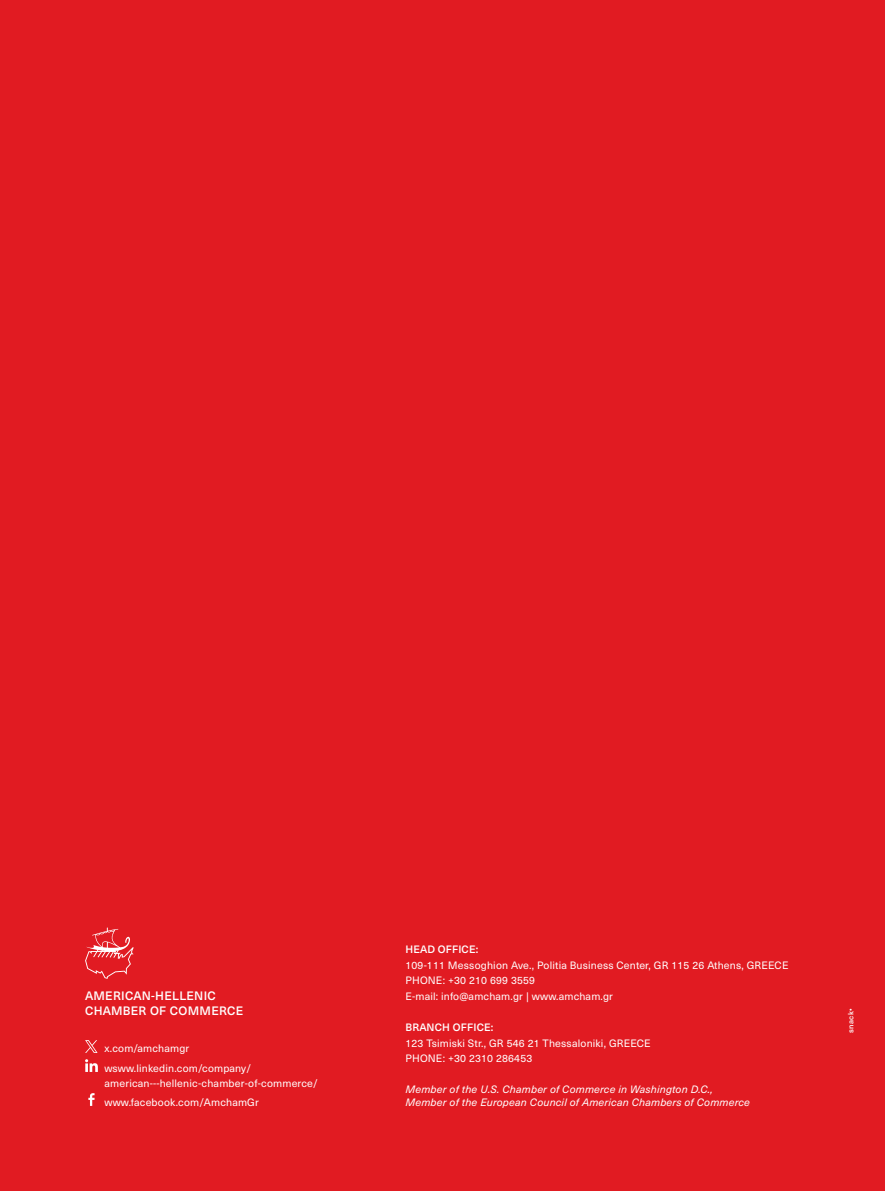
<style>
.page{position:relative;width:885px;height:1191px;background:#fff}
.page>*{position:absolute;margin:0;border:0;box-sizing:border-box;transform-origin:0 0}
.t1{font:500 12px/15.6px "Neue Haas Unica W1 G";letter-spacing:.025em;color:#fff}
.t2{font:10.5px/15.6px "Neue Haas Unica W1 G";letter-spacing:.015em;color:#fff}
.t3{font:italic 10.5px/12.1px "Neue Haas Unica W1 G";letter-spacing:.015em;color:#fff}
.t4{font:500 10.5px "Neue Haas Unica W1 G";letter-spacing:.015em;color:#fff}
.t5{font:500 7.5px "Neue Haas Unica W1 G";letter-spacing:.06em;color:#fff}
</style>
<div class="page">
<div style="left:0;top:0;width:884px;height:1191px;background:#e11b22"></div>
<svg style="left:88px;top:1093px;width:7px;height:13px"></svg>
<svg style="left:85px;top:1059px;width:13px;height:13px"></svg>
<svg style="left:85px;top:927px;width:49px;height:52px"></svg>
<svg style="left:85px;top:1040px;width:13px;height:13px"></svg>
<p class="t1" style="left:85px;top:986px;width:160px">AMERICAN-HELLENIC<br>CHAMBER OF COMMERCE</p>
<p class="t2" style="left:104px;top:1038px;width:148px;line-height:19.2px">x.com/amchamgr wsww.linkedin.com/company/</p>
<p class="t2" style="left:104px;top:1072px;width:215px;line-height:19.2px">american---hellenic-chamber-of-commerce/ www.facebook.com/AmchamGr</p>
<p class="t4" style="left:405px;top:941px;width:74px">HEAD OFFICE:</p>
<p class="t2" style="left:405px;top:956px;width:384px">109-111 Messoghion Ave., Politia Business Center, GR 115 26 Athens, GREECE<br>PHONE: +30 210 699 3559<br>E-mail: info@amcham.gr | www.amcham.gr</p>
<p class="t4" style="left:405px;top:1019px;width:89px">BRANCH OFFICE:</p>
<p class="t2" style="left:405px;top:1034px;width:247px">123 Tsimiski Str., GR 546 21 Thessaloniki, GREECE<br>PHONE: +30 2310 286453</p>
<p class="t3" style="left:405px;top:1083px;width:346px">Member of the U.S. Chamber of Commerce in Washington D.C.,<br>Member of the European Council of American Chambers of Commerce</p>
<p class="t5" style="left:845px;top:1033px;width:27px;rotate:-90deg">snack•</p>
</div>
